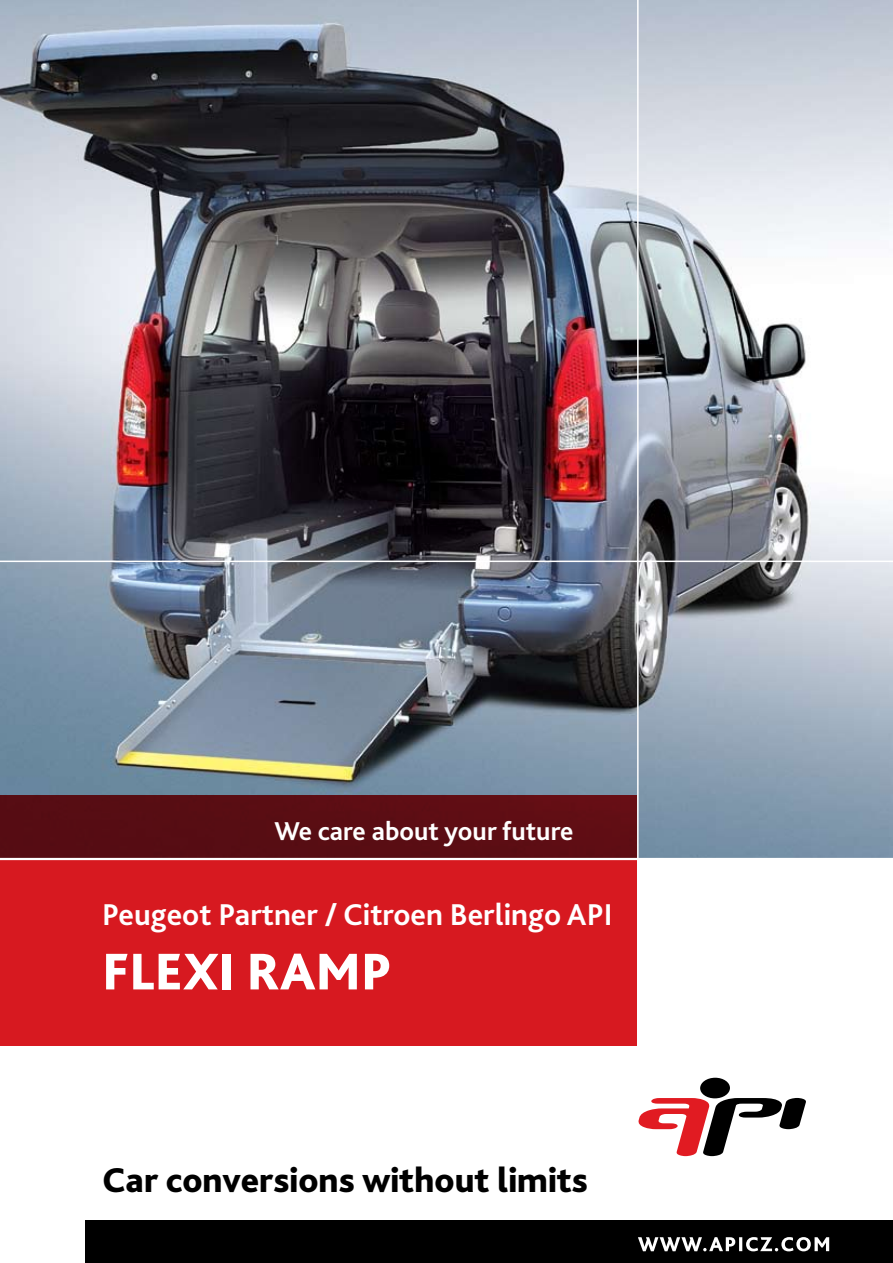
<style>
.page{position:relative;width:893px;height:1263px;background:#fff}
.page>*{position:absolute;margin:0;border:0;box-sizing:border-box;transform-origin:0 0}
.t1{font:800 54px "Bliss 2";color:#fff}
.t2{font:800 36px "Bliss 2";color:#000}
.t3{font:700 31.5px "Bliss 2";color:#fff}
.t4{font:700 27px "Bliss 2";color:#fff}
</style>
<div class="page">
<img style="left:0;top:0;width:893px;height:858px">
<hr style="left:0;top:561px;width:893px;height:1px;background:#fff">
<svg style="left:0;top:795px;width:637px;height:251px;background:#b7161d"></svg>
<hr style="left:0;top:858px;width:893px;height:2px;background:#fff">
<hr style="left:637px;top:0;width:2px;height:1082px;background:#fff">
<div style="left:85px;top:1220px;width:808px;height:43px;background:#000"></div>
<svg style="left:638px;top:1237px;width:191px;height:14px"></svg>
<svg style="left:638px;top:1098px;width:168px;height:58px"></svg>
<div style="left:700px;top:1078px;width:30px;height:20px;background:#000;border-radius:50%"></div>
<p class="t4" style="left:274px;top:814px;width:301px">We care about your future</p>
<p class="t3" style="left:102px;top:894px;width:512px">Peugeot Partner / Citroen Berlingo API</p>
<h1 class="t1" style="left:102px;top:938px;width:291px">flexi ramp</h1>
<p class="t2" style="left:102px;top:1158px;width:487px">Car conversions without limits</p>
</div>
